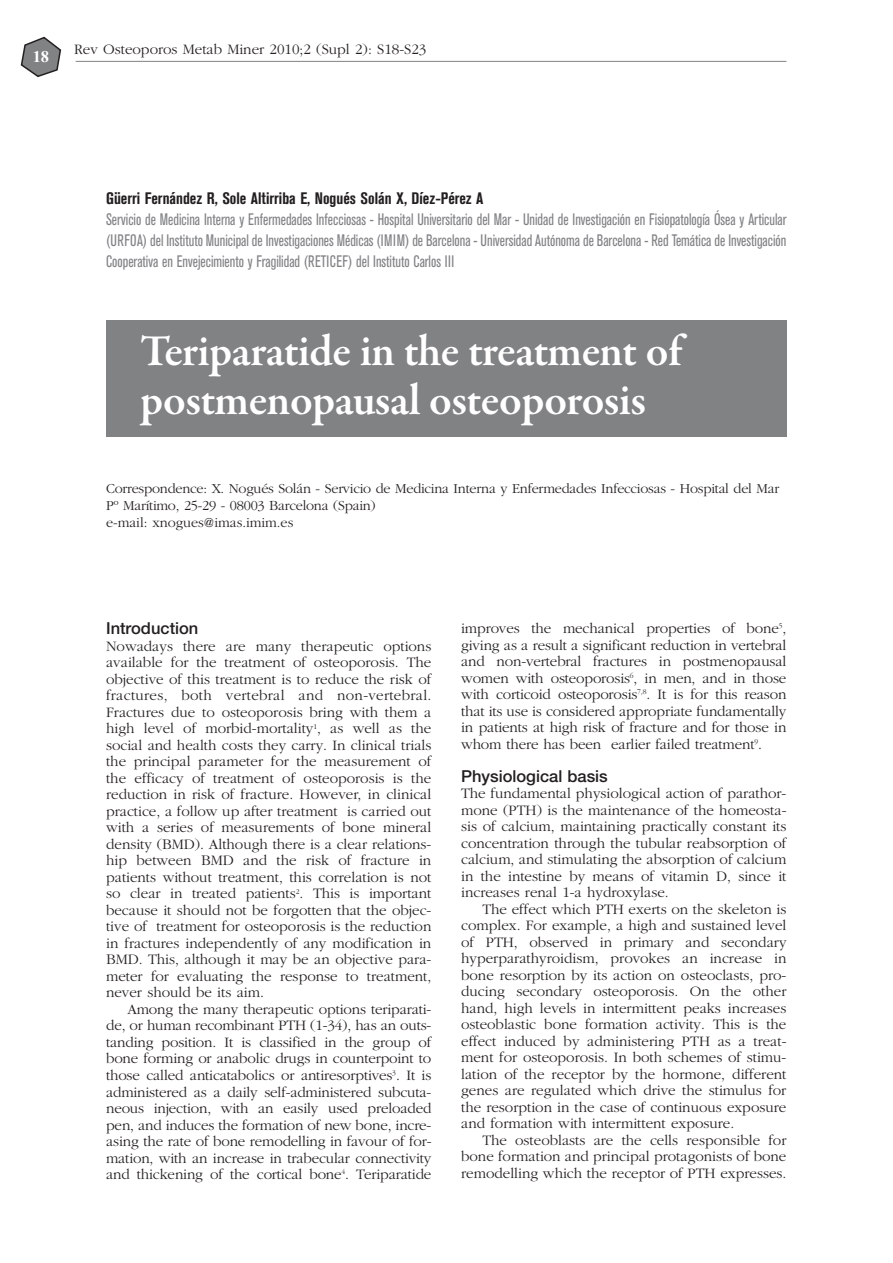
<style>
.page{position:relative;width:893px;height:1263px;background:#fff}
.page>*{position:absolute;margin:0;border:0;box-sizing:border-box;transform-origin:0 0}
.t1{font:600 45px/49.5px "Garamond Premr Pro";letter-spacing:-.01em;color:#fff}
.t2{font:condensed 16.5px/21px "Akzidenz Grotesk BE";color:#808284;text-align:justify;scale:.9 1}
.t3{font:700 condensed 16.5px "Akzidenz Grotesk BE";color:#231f20}
.t4{font:500 16.5px "Helvetica Neue";color:#231f20}
.t5{font:700 16.5px "Times New Roman";color:#fff}
.t6{font:300 15px/16.5px "Garamond";color:#231f20;text-align:justify}
.t7{font:300 14.25px/17.1px "Garamond";letter-spacing:-.015em;color:#231f20}
</style>
<div class="page">
<div style="left:106px;top:320px;width:680px;height:116px;background:#808284"></div>
<hr style="left:76px;top:61px;width:710px;height:1px;background:#808284">
<svg style="left:21px;top:37px;width:40px;height:40px"></svg>
<p class="t5" style="left:33px;top:51px;width:18px">18</p>
<p class="t6" style="left:74px;top:42px;width:354px">Rev Osteoporos Metab Miner 2010;2 (Supl 2): S18-S23</p>
<p class="t3" style="left:106px;top:192px;width:379px">Güerri Fernández R, Sole Altirriba E, Nogués Solán X, Díez-Pérez A</p>
<p class="t2" style="left:106px;top:210px;width:757px">Servicio de Medicina Interna y Enfermedades Infecciosas - Hospital Universitario del Mar - Unidad de Investigación en Fisiopatología Ósea y Articular (URFOA) del Instituto Municipal de Investigaciones Médicas (IMIM) de Barcelona - Universidad Autónoma de Barcelona - Red Temática de Investigación Cooperativa en Envejecimiento y Fragilidad (RETICEF) del Instituto Carlos III</p>
<h1 class="t1" style="left:140px;top:329px;width:543px">Teriparatide in the treatment of postmenopausal osteoporosis</h1>
<p class="t7" style="left:106px;top:481px;width:675px">Correspondence: X. Nogués Solán - Servicio de Medicina Interna y Enfermedades Infecciosas - Hospital del Mar<br>Pº Marítimo, 25-29 - 08003 Barcelona (Spain)<br>e-mail: xnogues@imas.imim.es</p>
<p class="t4" style="left:106px;top:623px;width:94px">Introduction</p>
<p class="t6" style="left:106px;top:639px;width:327px">Nowadays there are many therapeutic options available for the treatment of osteoporosis. The objective of this treatment is to reduce the risk of fractures, both vertebral and non-vertebral.<br>Fractures due to osteoporosis bring with them a high level of morbid-mortality<sup>1</sup>, as well as the social and health costs they carry. In clinical trials the principal parameter for the measurement of the efficacy of treatment of osteoporosis is the reduction in risk of fracture. However, in clinical practice, a follow up after treatment is carried out with a series of measurements of bone mineral density (BMD). Although there is a clear relations&shy;hip between BMD and the risk of fracture in patients without treatment, this correlation is not so clear in treated patients<sup>2</sup>. This is important because it should not be forgotten that the objec&shy;tive of treatment for osteoporosis is the reduction in fractures independently of any modification in BMD. This, although it may be an objective para&shy;meter for evaluating the response to treatment, never should be its aim.</p>
<p class="t6" style="left:106px;top:1002px;width:327px;text-indent:21px">Among the many therapeutic options teriparati&shy;de, or human recombinant PTH (1-34), has an outs&shy;tanding position. It is classified in the group of bone forming or anabolic drugs in counterpoint to those called anticatabolics or antiresorptives<sup>3</sup>. It is administered as a daily self-administered subcuta&shy;neous injection, with an easily used preloaded pen, and induces the formation of new bone, incre&shy;asing the rate of bone remodelling in favour of for&shy;mation, with an increase in trabecular connectivity and thickening of the cortical bone<sup>4</sup>. Teriparatide</p>
<p class="t6" style="left:461px;top:621px;width:327px">improves the mechanical properties of bone<sup>5</sup>, giving as a result a significant reduction in vertebral and non-vertebral fractures in postmenopausal women with osteoporosis<sup>6</sup>, in men, and in those with corticoid osteoporosis<sup>7,8</sup>. It is for this reason that its use is considered appropriate fundamentally in patients at high risk of fracture and for those in whom there has been earlier failed treatment<sup>9</sup>.</p>
<p class="t4" style="left:461px;top:770px;width:148px">Physiological basis</p>
<p class="t6" style="left:461px;top:786px;width:327px">The fundamental physiological action of parathor&shy;mone (PTH) is the maintenance of the homeosta&shy;sis of calcium, maintaining practically constant its concentration through the tubular reabsorption of calcium, and stimulating the absorption of calcium in the intestine by means of vitamin D, since it increases renal 1-a hydroxylase.</p>
<p class="t6" style="left:461px;top:902px;width:327px;text-indent:21px">The effect which PTH exerts on the skeleton is complex. For example, a high and sustained level of PTH, observed in primary and secondary hyperparathyroidism, provokes an increase in bone resorption by its action on osteoclasts, pro&shy;ducing secondary osteoporosis. On the other hand, high levels in intermittent peaks increases osteoblastic bone formation activity. This is the effect induced by administering PTH as a treat&shy;ment for osteoporosis. In both schemes of stimu&shy;lation of the receptor by the hormone, different genes are regulated which drive the stimulus for the resorption in the case of continuous exposure and formation with intermittent exposure.</p>
<p class="t6" style="left:461px;top:1133px;width:327px;text-indent:21px">The osteoblasts are the cells responsible for bone formation and principal protagonists of bone remodelling which the receptor of PTH expresses.</p>
</div>
